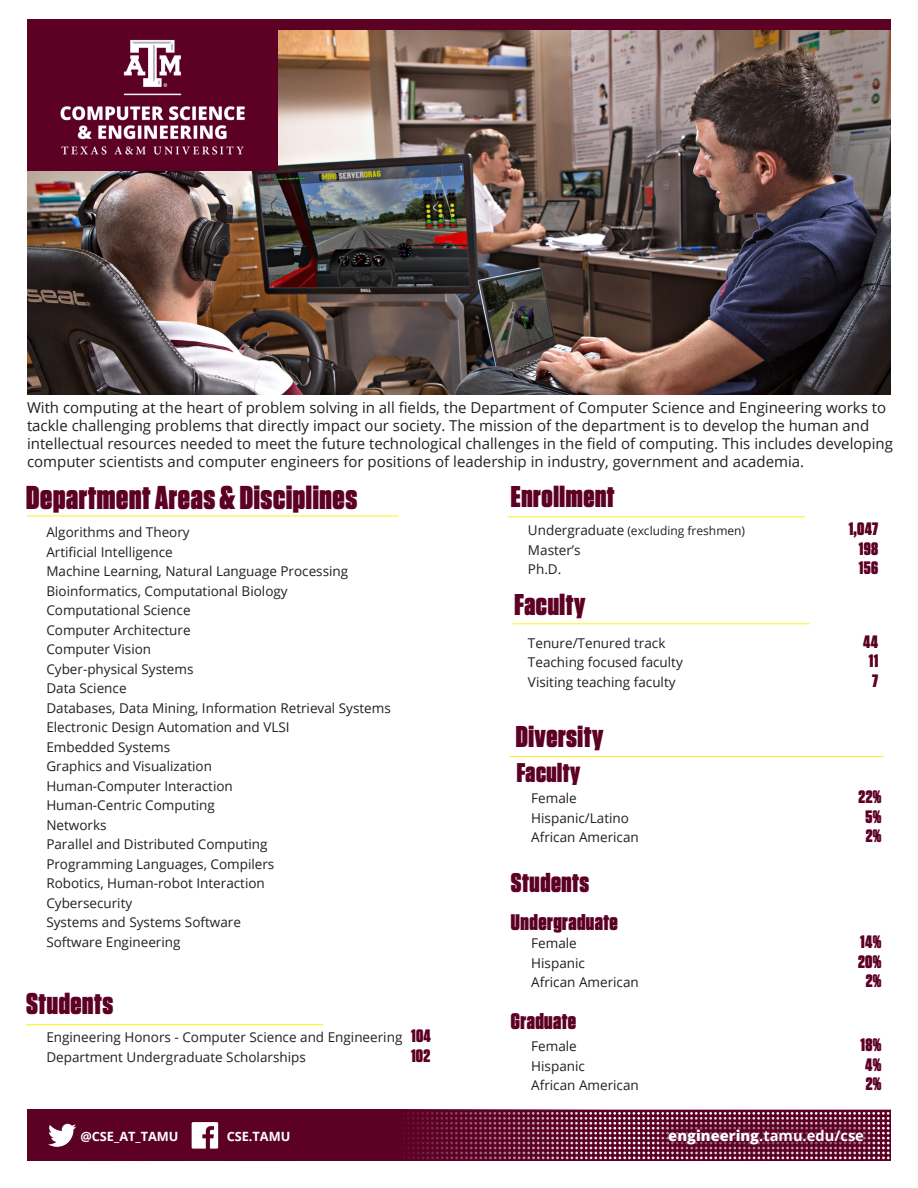
<style>
.page{position:relative;width:918px;height:1188px;background:#fff}
.page>*{position:absolute;margin:0;border:0;box-sizing:border-box;transform-origin:0 0}
.t1{font:900 33px "Tungsten";letter-spacing:.02em;color:#5c0024}
.t2{font:900 30px "Tungsten";letter-spacing:.02em;color:#5c0024}
.t3{font:900 27px "Tungsten";letter-spacing:.02em;color:#5c0024}
.t4{font:900 22.5px "Tungsten";letter-spacing:.02em;color:#5c0024}
.t5{font:900 18px "Tungsten";letter-spacing:.02em;color:#5c0024}
.t6{font:15px/18px "Open Sans";color:#231f20}
.t7{font:700 14.7px "Open Sans";color:#fff}
.t8{font:13.5px "Open Sans";color:#231f20}
.t9{font:700 12.75px "Open Sans";color:#fff}
.t10{font:12px "Open Sans";color:#231f20}
.s1{font-family:"Tungsten";font-weight:900;font-size:18px;color:#5c0024}
.s2{font-size:13.5px}
.s3{font-weight:800}
</style>
<div class="page">
<svg style="left:606px;top:1110px;width:285px;height:51px;background:#7e3652"></svg>
<svg style="left:27px;top:1110px;width:579px;height:51px;background:#671133"></svg>
<img style="left:27px;top:30px;width:864px;height:364px">
<div style="left:27px;top:20px;width:864px;height:10px;background:#5c0024"></div>
<svg style="left:647px;top:1109px;width:237px;height:52px;background:#762947"></svg>
<div style="left:60px;top:1110px;width:139px;height:55px;background:#5c0024"></div>
<div style="left:206px;top:1110px;width:105px;height:53px;background:#5c0024"></div>
<hr style="left:508px;top:516px;width:297px;height:1px;background:#fff116">
<svg style="left:48px;top:1124px;width:28px;height:23px"></svg>
<svg style="left:192px;top:1122px;width:26px;height:27px"></svg>
<div style="left:27px;top:30px;width:251px;height:141px;background:#5c0024"></div>
<img style="left:60px;top:39px;width:185px;height:116px">
<hr style="left:27px;top:516px;width:372px;height:1px;background:#fff116">
<hr style="left:26px;top:1024px;width:297px;height:1px;background:#fff116">
<hr style="left:512px;top:623px;width:297px;height:1px;background:#fff116">
<hr style="left:509px;top:756px;width:375px;height:1px;background:#fff116">
<p class="t6" style="left:27px;top:398px;width:867px">With computing at the heart of problem solving in all fields, the Department of Computer Science and Engineering works to tackle challenging problems that directly impact our society. The mission of the department is to develop the human and intellectual resources needed to meet the future technological challenges in the field of computing. This includes developing computer scientists and computer engineers for positions of leadership in industry, government and academia.</p>
<p class="t1" style="left:26px;top:479px;width:333px">Department Areas &amp; Disciplines</p>
<p class="t8" style="left:46px;top:523px;width:145px">Algorithms and Theory</p>
<p class="t8" style="left:46px;top:543px;width:128px">Artificial Intelligence</p>
<p class="t8" style="left:46px;top:562px;width:303px">Machine Learning, Natural Language Processing</p>
<p class="t8" style="left:46px;top:582px;width:243px">Bioinformatics, Computational Biology</p>
<p class="t8" style="left:46px;top:601px;width:146px">Computational Science</p>
<p class="t8" style="left:46px;top:621px;width:146px">Computer Architecture</p>
<p class="t8" style="left:46px;top:640px;width:106px">Computer Vision</p>
<p class="t8" style="left:46px;top:660px;width:149px">Cyber-physical Systems</p>
<p class="t8" style="left:46px;top:679px;width:82px">Data Science</p>
<p class="t8" style="left:46px;top:699px;width:346px">Databases, Data Mining, Information Retrieval Systems</p>
<p class="t8" style="left:46px;top:718px;width:245px">Electronic Design Automation and VLSI</p>
<p class="t8" style="left:46px;top:738px;width:125px">Embedded Systems</p>
<p class="t8" style="left:46px;top:757px;width:167px">Graphics and Visualization</p>
<p class="t8" style="left:46px;top:777px;width:188px">Human-Computer Interaction</p>
<p class="t8" style="left:46px;top:796px;width:170px">Human-Centric Computing</p>
<p class="t8" style="left:46px;top:816px;width:62px">Networks</p>
<p class="t8" style="left:46px;top:835px;width:223px">Parallel and Distributed Computing</p>
<p class="t8" style="left:46px;top:855px;width:230px">Programming Languages, Compilers</p>
<p class="t8" style="left:46px;top:874px;width:220px">Robotics, Human-robot Interaction</p>
<p class="t8" style="left:46px;top:894px;width:87px">Cybersecurity</p>
<p class="t8" style="left:46px;top:913px;width:196px">Systems and Systems Software</p>
<p class="t8" style="left:46px;top:933px;width:136px">Software Engineering</p>
<p class="t2" style="left:26px;top:987px;width:89px">Students</p>
<p class="t8" style="left:46px;top:1028px;width:386px">Engineering Honors - Computer Science and Engineering <span class="s1">104</span></p>
<p class="t8" style="left:46px;top:1048px;width:261px">Department Undergraduate Scholarships</p>
<p class="t5" style="left:411px;top:1045px;width:21px">102</p>
<p class="t2" style="left:511px;top:479px;width:105px">Enrollment</p>
<p class="t10" style="left:528px;top:523px;width:219px"><span class="s2">Undergraduate</span> (excluding freshmen)</p>
<p class="t5" style="left:849px;top:519px;width:31px">1,047</p>
<p class="t8" style="left:528px;top:541px;width:54px">Master’s</p>
<p class="t5" style="left:859px;top:538px;width:21px">198</p>
<p class="t8" style="left:528px;top:560px;width:35px">Ph.D.</p>
<p class="t5" style="left:859px;top:558px;width:21px">156</p>
<p class="t2" style="left:515px;top:588px;width:72px">Faculty</p>
<p class="t8" style="left:528px;top:633px;width:139px">Tenure/Tenured track</p>
<p class="t5" style="left:863px;top:631px;width:16px">44</p>
<p class="t8" style="left:528px;top:653px;width:156px">Teaching focused faculty</p>
<p class="t5" style="left:869px;top:651px;width:11px">11</p>
<p class="t8" style="left:528px;top:672px;width:149px">Visiting teaching faculty</p>
<p class="t5" style="left:872px;top:670px;width:8px">7</p>
<p class="t2" style="left:516px;top:719px;width:89px">Diversity</p>
<p class="t3" style="left:517px;top:757px;width:65px">Faculty</p>
<p class="t8" style="left:531px;top:789px;width:47px">Female</p>
<p class="t5" style="left:859px;top:787px;width:24px">22%</p>
<p class="t8" style="left:531px;top:808px;width:99px">Hispanic/Latino</p>
<p class="t5" style="left:866px;top:806px;width:17px">5%</p>
<p class="t8" style="left:531px;top:828px;width:109px">African American</p>
<p class="t5" style="left:866px;top:826px;width:17px">2%</p>
<p class="t3" style="left:511px;top:867px;width:80px">Students</p>
<p class="t4" style="left:511px;top:909px;width:108px">Undergraduate</p>
<p class="t8" style="left:531px;top:934px;width:47px">Female</p>
<p class="t5" style="left:860px;top:932px;width:23px">14%</p>
<p class="t8" style="left:531px;top:954px;width:55px">Hispanic</p>
<p class="t5" style="left:858px;top:951px;width:25px">20%</p>
<p class="t8" style="left:531px;top:973px;width:109px">African American</p>
<p class="t5" style="left:866px;top:971px;width:17px">2%</p>
<p class="t4" style="left:511px;top:1008px;width:67px">Graduate</p>
<p class="t8" style="left:531px;top:1037px;width:47px">Female</p>
<p class="t5" style="left:861px;top:1035px;width:22px">18%</p>
<p class="t8" style="left:531px;top:1056px;width:55px">Hispanic</p>
<p class="t5" style="left:865px;top:1054px;width:18px">4%</p>
<p class="t8" style="left:531px;top:1076px;width:109px">African American</p>
<p class="t5" style="left:866px;top:1074px;width:17px">2%</p>
<p class="t9" style="left:80px;top:1128px;width:100px">@CSE_AT_TAMU</p>
<p class="t9" style="left:227px;top:1128px;width:65px">CSE.TAMU</p>
<p class="t7" style="left:668px;top:1125px;width:197px"><span class="s3">engineering</span>.tamu.edu/cse</p>
</div>
